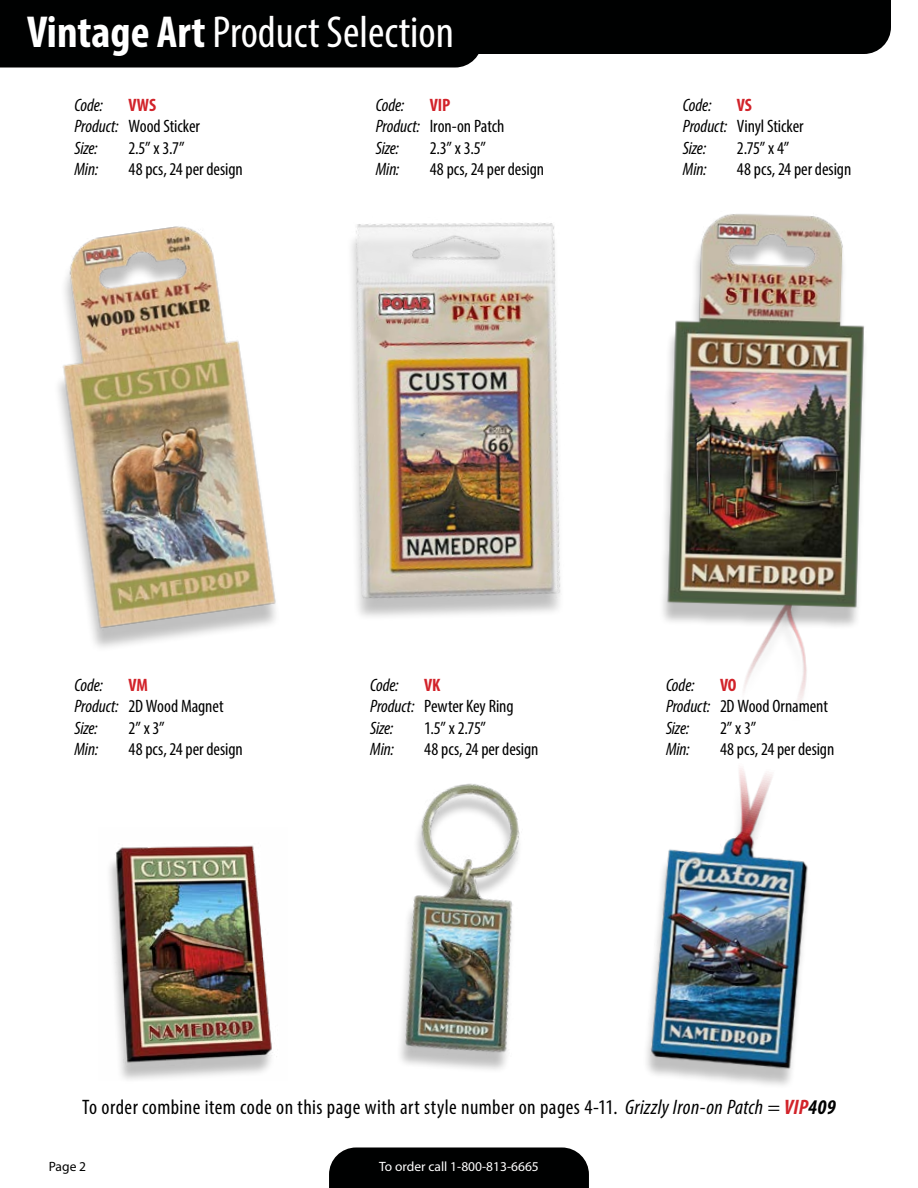
<style>
.page{position:relative;width:918px;height:1188px;background:#fff}
.page>*{position:absolute;margin:0;border:0;box-sizing:border-box;transform-origin:0 0}
.t1{font:condensed 45px "Myriad Pro";color:#fff}
.t2{font:condensed 21px "Myriad Pro";letter-spacing:.02em;color:#000}
.t3{font:condensed 18px/21.6px "Myriad Pro";letter-spacing:-.005em;color:#000}
.t4{font:italic condensed 18px/21.6px "Myriad Pro";letter-spacing:-.005em;color:#000}
.t5{font:700 condensed 18px "Myriad Pro";letter-spacing:-.01em;color:#d2232a}
.t6{font:13.5px "Myriad Pro";color:#fff}
.t7{font:13.5px "Myriad Pro";color:#000}
.s1{font-weight:700}
.s2{font-style:italic}
.s3{font-weight:700;font-style:italic;color:#d2232a}
.s4{font-weight:700;font-style:italic}
</style>
<div class="page">
<img style="left:646px;top:631px;width:162px;height:454px">
<div style="left:482px;top:0;width:409px;height:54px;background:#000101"></div>
<div style="left:0;top:0;width:482px;height:68px;background:#000101"></div>
<img style="left:400px;top:783px;width:120px;height:287px">
<div style="left:329px;top:1148px;width:260px;height:40px;background:#000101"></div>
<img style="left:351px;top:223px;width:210px;height:394px">
<div style="left:658px;top:221px;width:211px;height:410px;background:#000;opacity:.25"></div>
<img style="left:665px;top:214px;width:204px;height:397px">
<img style="left:109px;top:845px;width:168px;height:235px">
<div style="left:53px;top:236px;width:227px;height:417px;background:#000;opacity:.25"></div>
<img style="left:53px;top:226px;width:227px;height:406px">
<h1 class="t1" style="left:27px;top:5px;width:428px"><span class="s1">Vintage Art</span> Product Selection</h1>
<p class="t4" style="left:75px;top:94px;width:46px">Code:<br>Product:<br>Size:<br>Min:</p>
<p class="t5" style="left:129px;top:93px;width:29px">VWS</p>
<p class="t3" style="left:129px;top:115px;width:116px">Wood Sticker<br>2.5” x 3.7”<br>48 pcs, 24 per design</p>
<p class="t4" style="left:376px;top:94px;width:46px">Code:<br>Product:<br>Size:<br>Min:</p>
<p class="t5" style="left:430px;top:93px;width:22px">VIP</p>
<p class="t3" style="left:430px;top:115px;width:116px">Iron-on Patch<br>2.3” x 3.5”<br>48 pcs, 24 per design</p>
<p class="t4" style="left:683px;top:94px;width:46px">Code:<br>Product:<br>Size:<br>Min:</p>
<p class="t5" style="left:737px;top:93px;width:17px">VS</p>
<p class="t3" style="left:737px;top:115px;width:116px">Vinyl Sticker<br>2.75” x 4”<br>48 pcs, 24 per design</p>
<p class="t4" style="left:75px;top:674px;width:46px">Code:<br>Product:<br>Size:<br>Min:</p>
<p class="t5" style="left:129px;top:673px;width:21px">VM</p>
<p class="t3" style="left:129px;top:695px;width:116px">2D Wood Magnet<br>2” x 3”<br>48 pcs, 24 per design</p>
<p class="t4" style="left:370px;top:674px;width:46px">Code:<br>Product:<br>Size:<br>Min:</p>
<p class="t5" style="left:424px;top:673px;width:18px">VK</p>
<p class="t3" style="left:424px;top:695px;width:116px">Pewter Key Ring<br>1.5” x 2.75”<br>48 pcs, 24 per design</p>
<p class="t4" style="left:666px;top:674px;width:46px">Code:<br>Product:<br>Size:<br>Min:</p>
<p class="t5" style="left:720px;top:673px;width:18px">VO</p>
<p class="t3" style="left:720px;top:695px;width:116px">2D Wood Ornament<br>2” x 3”<br>48 pcs, 24 per design</p>
<p class="t2" style="left:82px;top:1094px;width:755px">To order combine item code on this page with art style number on pages 4-11. <span class="s2">Grizzly Iron-on Patch =</span> <span class="s3">VIP</span><span class="s4">409</span></p>
<p class="t7" style="left:49px;top:1158px;width:39px">Page 2</p>
<p class="t6" style="left:379px;top:1158px;width:161px">To order call 1-800-813-6665</p>
</div>
